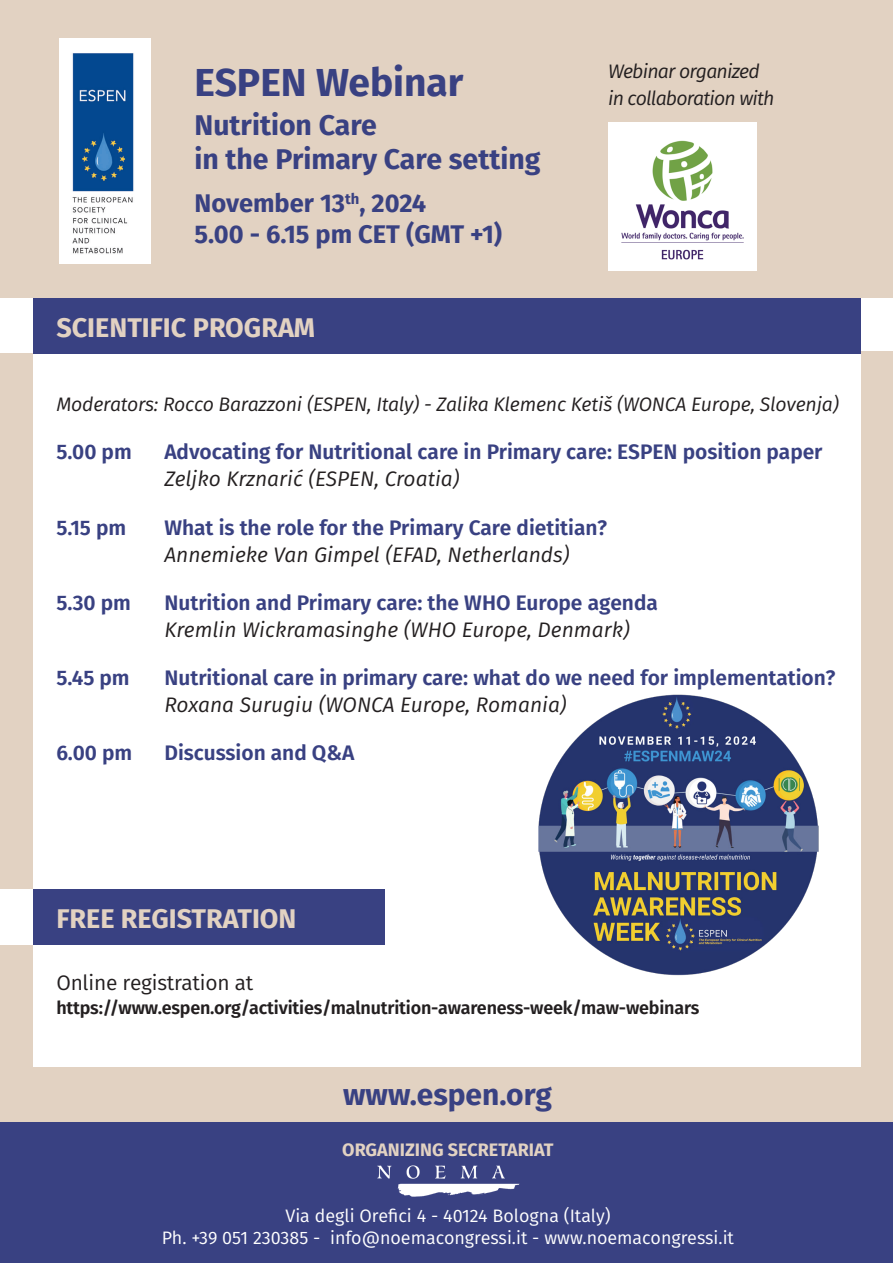
<style>
.page{position:relative;width:893px;height:1263px;background:#fff}
.page>*{position:absolute;margin:0;border:0;box-sizing:border-box;transform-origin:0 0}
.t1{font:700 39px "Fira Sans";color:#394182}
.t2{font:700 30px "Fira Sans";color:#394182}
.t3{font:700 28.5px/34.2px "Fira Sans";color:#394182}
.t4{font:700 27px "Fira Sans";color:#e2d2c2}
.t5{font:700 25.5px/30.6px "Fira Sans";color:#394182}
.t6{font:600 21px/27px "Fira Sans";color:#394182}
.t7{font:italic 21px "Fira Sans";color:#231f20}
.t8{font:21px "Fira Sans";letter-spacing:-.01em;color:#231f20}
.t9{font:italic 19.5px "Fira Sans";letter-spacing:-.015em;color:#231f20}
.t10{font:italic 19.5px/27px "Fira Sans";letter-spacing:-.04em;color:#231f20}
.t11{font:18px "Fira Sans";color:#fff}
.t12{font:600 18px "Fira Sans";letter-spacing:-.01em;color:#231f20}
.t13{font:700 18px "Fira Sans";color:#e2d2c2}
.s1{font-weight:400;font-style:italic;color:#231f20}
</style>
<div class="page">
<div style="left:0;top:1067px;width:893px;height:56px;background:#e2d2c2"></div>
<div style="left:0;top:353px;width:33px;height:910px;background:#e2d2c2"></div>
<div style="left:0;top:1123px;width:893px;height:140px;background:#394182"></div>
<img style="left:377px;top:1165px;width:143px;height:32px">
<div style="left:0;top:890px;width:384px;height:55px;background:#394182"></div>
<div style="left:0;top:890px;width:33px;height:55px;background:#fff"></div>
<div style="left:0;top:0;width:893px;height:298px;background:#e2d2c2"></div>
<img style="left:59px;top:39px;width:91px;height:225px">
<div style="left:33px;top:298px;width:827px;height:55px;background:#394182"></div>
<div style="left:861px;top:351px;width:32px;height:755px;background:#e2d2c2"></div>
<img style="left:538px;top:694px;width:281px;height:282px">
<img style="left:608px;top:123px;width:148px;height:148px">
<p class="t1" style="left:195px;top:50px;width:270px">ESPEN Webinar</p>
<p class="t3" style="left:195px;top:106px;width:347px">Nutrition Care<br>in the Primary Care setting</p>
<p class="t5" style="left:195px;top:186px;width:309px">November 13<sup>th</sup>, 2024<br>5.00 - 6.15 pm CET (GMT +1)</p>
<p class="t4" style="left:56px;top:305px;width:260px">SCIENTIFIC PROGRAM</p>
<p class="t10" style="left:608px;top:57px;width:168px">Webinar organized in collaboration with</p>
<p class="t9" style="left:56px;top:390px;width:784px">Moderators: Rocco Barazzoni (ESPEN, Italy) - Zalika Klemenc Ketiš (WONCA Europe, Slovenja)</p>
<p class="t6" style="left:56px;top:437px;width:77px">5.00 pm</p>
<p class="t6" style="left:164px;top:437px;width:660px">Advocating for Nutritional care in Primary care: ESPEN position paper</p>
<p class="t7" style="left:164px;top:463px;width:297px">Zeljko Krznarić (ESPEN, Croatia)</p>
<p class="t6" style="left:56px;top:512px;width:71px">5.15 pm</p>
<p class="t6" style="left:164px;top:512px;width:444px">What is the role for the Primary Care dietitian?<br><span class="s1">Annemieke Van Gimpel (EFAD, Netherlands)</span></p>
<p class="t6" style="left:56px;top:588px;width:76px">5.30 pm</p>
<p class="t6" style="left:164px;top:588px;width:495px">Nutrition and Primary care: the WHO Europe agenda<br><span class="s1">Kremlin Wickramasinghe (WHO Europe, Denmark)</span></p>
<p class="t6" style="left:56px;top:663px;width:75px">5.45 pm</p>
<p class="t6" style="left:164px;top:663px;width:672px">Nutritional care in primary care: what do we need for implementation?<br><span class="s1">Roxana Surugiu (WONCA Europe, Romania)</span></p>
<p class="t6" style="left:56px;top:738px;width:77px">6.00 pm</p>
<p class="t6" style="left:164px;top:738px;width:192px">Discussion and Q&amp;A</p>
<p class="t4" style="left:56px;top:896px;width:242px">FREE REGISTRATION</p>
<p class="t8" style="left:56px;top:967px;width:199px">Online registration at</p>
<p class="t12" style="left:56px;top:993px;width:644px">https://www.espen.org/activities/malnutrition-awareness-week/maw-webinars</p>
<p class="t2" style="left:343px;top:1070px;width:210px">www.espen.org</p>
<p class="t13" style="left:342px;top:1134px;width:213px">ORGANIZING SECRETARIAT</p>
<p class="t11" style="left:285px;top:1202px;width:327px">Via degli Orefici 4 - 40124 Bologna (Italy)</p>
<p class="t11" style="left:162px;top:1224px;width:574px">Ph. +39 051 230385 - info@noemacongressi.it - www.noemacongressi.it</p>
</div>
